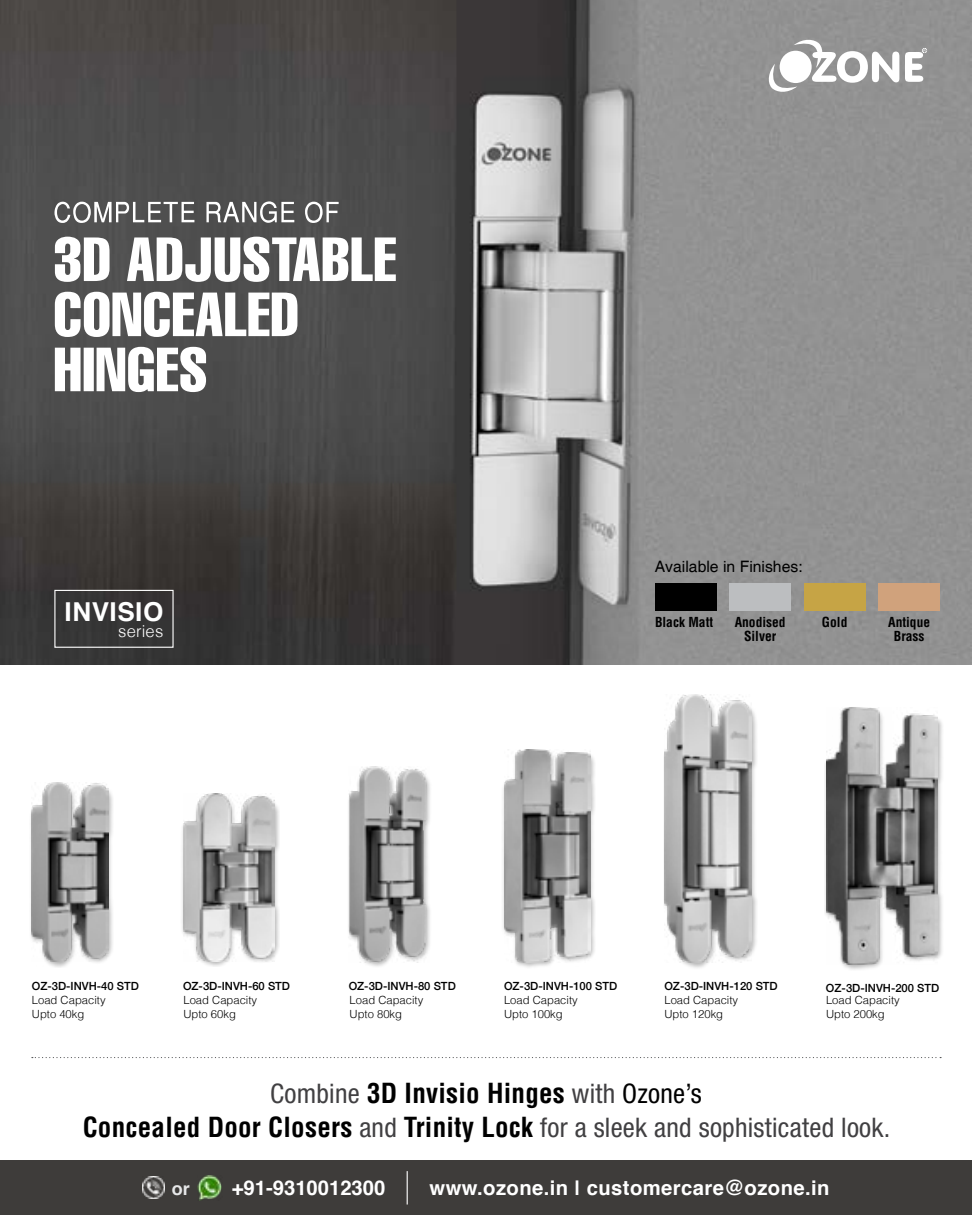
<style>
.page{position:relative;width:972px;height:1215px;background:#fff}
.page>*{position:absolute;margin:0;border:0;box-sizing:border-box;transform-origin:0 0}
.t1{font:condensed 27px "Helvetica Neue";letter-spacing:.01em;color:#414042}
.t2{font:700 condensed 27px "Helvetica";letter-spacing:.01em;color:#000}
.t3{font:700 26.1px "Helvetica";letter-spacing:.02em;color:#fff}
.t4{font:700 20.25px "Helvetica";letter-spacing:.02em;color:#fff}
.t5{font:700 20.25px "Helvetica";color:#fff}
.t6{font:700 18px "Helvetica";color:#e6e7e8}
.t7{font:300 16.65px "Helvetica";letter-spacing:.01em;color:#fff}
.t8{font:15.75px "Helvetica";color:#000}
.t9{font:700 condensed 13.5px/13.5px "Helvetica";color:#000;text-align:center}
.t10{font:300 11.25px/13.5px "Helvetica";color:#000}
.t11{font:500 11.25px "Helvetica 65";color:#000}
.s1{font-family:"Helvetica Neue";font-weight:400;color:#414042}
.s2{font-family:"Helvetica Neue";font-weight:400}
.s3{font-family:"Helvetica";font-weight:700;color:#000}
</style>
<div class="page">
<img style="left:0;top:0;width:972px;height:664px">
<div style="left:29px;top:782px;width:85px;height:186px;background:#000;opacity:.3"></div>
<img style="left:32px;top:782px;width:77px;height:179px">
<div style="left:181px;top:794px;width:99px;height:173px;background:#000;opacity:.3"></div>
<img style="left:183px;top:794px;width:92px;height:167px">
<div style="left:346px;top:766px;width:86px;height:203px;background:#000;opacity:.3"></div>
<img style="left:349px;top:766px;width:81px;height:196px">
<div style="left:502px;top:749px;width:94px;height:220px;background:#000;opacity:.3"></div>
<img style="left:504px;top:749px;width:86px;height:213px">
<div style="left:663px;top:695px;width:95px;height:275px;background:#000;opacity:.3"></div>
<img style="left:664px;top:695px;width:88px;height:267px">
<div style="left:824px;top:706px;width:120px;height:265px;background:#000;opacity:.3"></div>
<img style="left:826px;top:708px;width:112px;height:257px">
<div style="left:0;top:1161px;width:972px;height:54px;background:#3e3c3a"></div>
<img style="left:197px;top:1175px;width:25px;height:25px">
<img style="left:142px;top:1177px;width:22px;height:22px">
<hr style="left:407px;top:1171px;width:1px;height:34px;background:#fff">
<div style="left:655px;top:583px;width:62px;height:28px;background:#000"></div>
<div style="left:729px;top:583px;width:62px;height:28px;background:#bcbec0"></div>
<div style="left:804px;top:583px;width:62px;height:28px;background:#c6a445"></div>
<div style="left:878px;top:583px;width:62px;height:28px;background:#d0a27c"></div>
<svg style="left:32px;top:1057px;width:909px;height:1px"></svg>
<svg style="left:55px;top:347px;width:151px;height:45px"></svg>
<svg style="left:55px;top:292px;width:242px;height:45px"></svg>
<svg style="left:55px;top:237px;width:341px;height:45px"></svg>
<svg style="left:54px;top:201px;width:285px;height:22px"></svg>
<div style="left:54px;top:590px;width:120px;height:58px;border:1px solid #fff"></div>
<svg style="left:768px;top:39px;width:131px;height:54px"></svg>
<svg style="left:905px;top:48px;width:22px;height:34px"></svg>
<h2 class="t3" style="left:65px;top:590px;width:100px">INVISIO</h2>
<h3 class="t7" style="left:118px;top:620px;width:47px">series</h3>
<h3 class="t8" style="left:655px;top:557px;width:149px">Available in Finishes:</h3>
<p class="t9" style="left:655px;top:615px;width:60px">Black Matt</p>
<p class="t9" style="left:735px;top:615px;width:53px">Anodised<br>Silver</p>
<p class="t9" style="left:822px;top:615px;width:27px">Gold</p>
<p class="t9" style="left:888px;top:615px;width:44px">Antique<br>Brass</p>
<p class="t11" style="left:32px;top:979px;width:109px">OZ-3D-INVH-40 STD</p>
<p class="t10" style="left:32px;top:993px;width:75px">Load Capacity<br>Upto 40kg</p>
<p class="t10" style="left:183px;top:993px;width:75px">Load Capacity<br>Upto 60kg</p>
<p class="t10" style="left:350px;top:993px;width:75px">Load Capacity<br>Upto 80kg</p>
<p class="t10" style="left:504px;top:993px;width:75px">Load Capacity<br>Upto 100kg</p>
<p class="t10" style="left:664px;top:993px;width:75px">Load Capacity<br>Upto 120kg</p>
<p class="t10" style="left:826px;top:993px;width:75px">Load Capacity<br>Upto 200kg</p>
<p class="t11" style="left:183px;top:979px;width:109px">OZ-3D-INVH-60 STD</p>
<p class="t11" style="left:349px;top:979px;width:109px">OZ-3D-INVH-80 STD</p>
<p class="t11" style="left:504px;top:979px;width:115px">OZ-3D-INVH-100 STD</p>
<p class="t11" style="left:664px;top:979px;width:115px">OZ-3D-INVH-120 STD</p>
<p class="t11" style="left:826px;top:982px;width:115px">OZ-3D-INVH-200 STD</p>
<h1 class="t2" style="left:270px;top:1076px;width:433px"><span class="s1">Combine</span> 3D Invisio Hinges <span class="s1">with</span> <span class="s2">Ozone’s</span></h1>
<h1 class="t1" style="left:83px;top:1112px;width:809px"><span class="s3">Concealed Door Closers</span> and <span class="s3">Trinity Lock</span> for a sleek and sophisticated look.</h1>
<h3 class="t6" style="left:172px;top:1174px;width:19px">or</h3>
<h3 class="t5" style="left:232px;top:1172px;width:155px">+91-9310012300</h3>
<h3 class="t4" style="left:430px;top:1172px;width:402px">www.ozone.in | customercare@ozone.in</h3>
</div>
